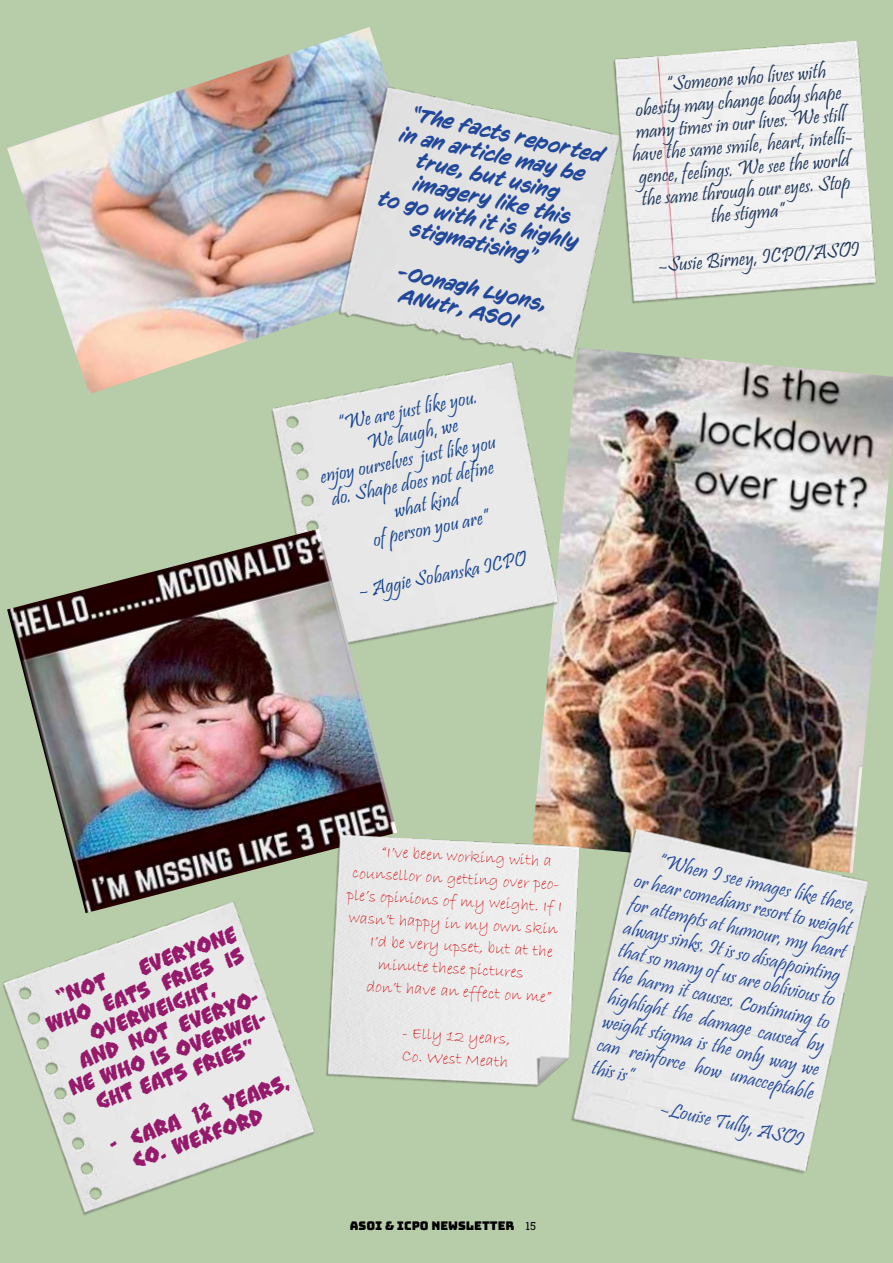
<style>
.page{position:relative;width:893px;height:1263px;background:#b7cca8}
.page>*{position:absolute;margin:0;border:0;box-sizing:border-box;transform-origin:0 0}
.t1{font:21px/24px "Pristina";color:#224899;text-align:justify}
.t2{font:21px "Pristina";color:#1d3459}
.t3{font:italic 21px/22.5px "CC Sign Language";color:#224899}
.t4{font:21px "Pristina";color:#14438e}
.t5{font:21px/22.5px "CC Clobberin Time Crunchy";color:#961a6b}
.t6{font:16.5px/22.5px "Bradley Hand ITC";color:#cd1719}
.t7{font:12px "Bungee";color:#000}
.s1{font-family:"Roboto Slab";font-size:11.1px}
</style>
<div class="page">
<img style="left:7px;top:27px;width:445px;height:367px">
<img style="left:532px;top:348px;width:361px;height:463px">
<img style="left:311px;top:46px;width:344px;height:348px">
<img style="left:0;top:873px;width:349px;height:383px">
<img style="left:595px;top:27px;width:298px;height:291px">
<div style="left:0;top:211px;width:27px;height:295px;background:#b7cca8"></div>
<img style="left:543px;top:810px;width:350px;height:385px">
<img style="left:224px;top:300px;width:375px;height:404px">
<img style="left:7px;top:529px;width:390px;height:384px">
<img style="left:310px;top:811px;width:283px;height:290px">
<p class="t3" style="left:414px;top:101px;width:198px;rotate:13deg">“The facts reported</p>
<p class="t3" style="left:403px;top:122px;width:191px;rotate:13deg">in an article may be</p>
<p class="t3" style="left:419px;top:149px;width:148px;rotate:13deg">true, but using</p>
<p class="t3" style="left:417px;top:171px;width:162px;rotate:13deg">imagery like this</p>
<p class="t3" style="left:381px;top:186px;width:206px;rotate:13deg">to go with it is highly</p>
<p class="t3" style="left:414px;top:217px;width:130px;rotate:13deg">stigmatising”</p>
<p class="t3" style="left:408px;top:262px;width:148px;text-indent:-7px;rotate:13deg">-Oonagh Lyons,<br>ANutr, ASOI</p>
<p class="t2" style="left:665px;top:75px;width:162px;rotate:-5deg">“Someone who lives with</p>
<p class="t2" style="left:635px;top:100px;width:208px;rotate:-5deg">obesity may change body shape</p>
<p class="t2" style="left:635px;top:123px;width:211px;rotate:-5deg">many times in our lives. We still</p>
<p class="t2" style="left:631px;top:146px;width:226px;rotate:-5deg">have the same smile, heart, intelli-</p>
<p class="t2" style="left:638px;top:168px;width:213px;rotate:-5deg">gence, feelings. We see the world</p>
<p class="t2" style="left:641px;top:190px;width:211px;rotate:-5deg">the same through our eyes. Stop</p>
<p class="t2" style="left:710px;top:207px;width:75px;rotate:-5deg">the stigma”</p>
<p class="t2" style="left:657px;top:256px;width:203px;rotate:-5deg">–Susie Birney, ICPO/ASOI</p>
<p class="t4" style="left:336px;top:414px;width:144px;rotate:-11deg">“We are just like you.</p>
<p class="t4" style="left:365px;top:433px;width:94px;rotate:-11deg">We laugh, we</p>
<p class="t4" style="left:318px;top:467px;width:180px;rotate:-11deg">enjoy ourselves just like you</p>
<p class="t4" style="left:330px;top:489px;width:167px;rotate:-11deg">do. Shape does not define</p>
<p class="t4" style="left:392px;top:501px;width:67px;rotate:-11deg">what kind</p>
<p class="t4" style="left:371px;top:530px;width:119px;rotate:-11deg">of person you are”</p>
<p class="t4" style="left:357px;top:581px;width:171px;rotate:-11deg">– Aggie Sobanska ICPO</p>
<p class="t5" style="left:136px;top:957px;width:103px;rotate:-20deg">everyone</p>
<p class="t5" style="left:43px;top:1015px;width:210px;rotate:-20deg">who eats fries is</p>
<p class="t5" style="left:53px;top:987px;width:54px;rotate:-20deg">“Not</p>
<p class="t5" style="left:87px;top:1023px;width:134px;rotate:-20deg">overweight,</p>
<p class="t5" style="left:76px;top:1051px;width:194px;rotate:-20deg">and not everyo-</p>
<p class="t5" style="left:66px;top:1078px;width:213px;rotate:-20deg">ne who is overwei-</p>
<p class="t5" style="left:93px;top:1092px;width:169px;rotate:-20deg">ght eats fries”</p>
<p class="t5" style="left:122px;top:1129px;width:174px;text-indent:-17px;rotate:-20deg">- Cara 12 years,<br>Co. Wexford</p>
<p class="t6" style="left:382px;top:842px;width:172px;rotate:3deg">“I’ve been working with a</p>
<p class="t6" style="left:353px;top:863px;width:211px;rotate:3deg">counsellor on getting over peo-</p>
<p class="t6" style="left:347px;top:885px;width:217px;rotate:3deg">ple’s opinions of my weight. If I</p>
<p class="t6" style="left:349px;top:907px;width:211px;rotate:3deg">wasn’t happy in my own skin</p>
<p class="t6" style="left:371px;top:931px;width:184px;rotate:3deg">I’d be very upset, but at the</p>
<p class="t6" style="left:379px;top:954px;width:147px;rotate:3deg">minute these pictures</p>
<p class="t6" style="left:367px;top:976px;width:187px;rotate:3deg">don’t have an effect on me”</p>
<p class="t6" style="left:403px;top:1023px;width:110px;rotate:3deg">- Elly 12 years,<br>Co. West Meath</p>
<p class="t7" style="left:350px;top:1219px;width:188px">ASOI &amp; ICPO NEWSLETTER <span class="s1">15</span></p>
<p class="t1" style="left:642px;top:847px;width:224px;text-indent:19px;rotate:13deg">“When I see images like these, or hear comedians resort to weight for attempts at humour, my heart always sinks. It is so disappointing that so many of us are oblivious to the harm it causes. Continuing to highlight the damage caused by weight stigma is the only way we can reinforce how unacceptable this is”</p>
<p class="t1" style="left:663px;top:1098px;width:147px;rotate:13deg">–Louise Tully, ASOI</p>
</div>
